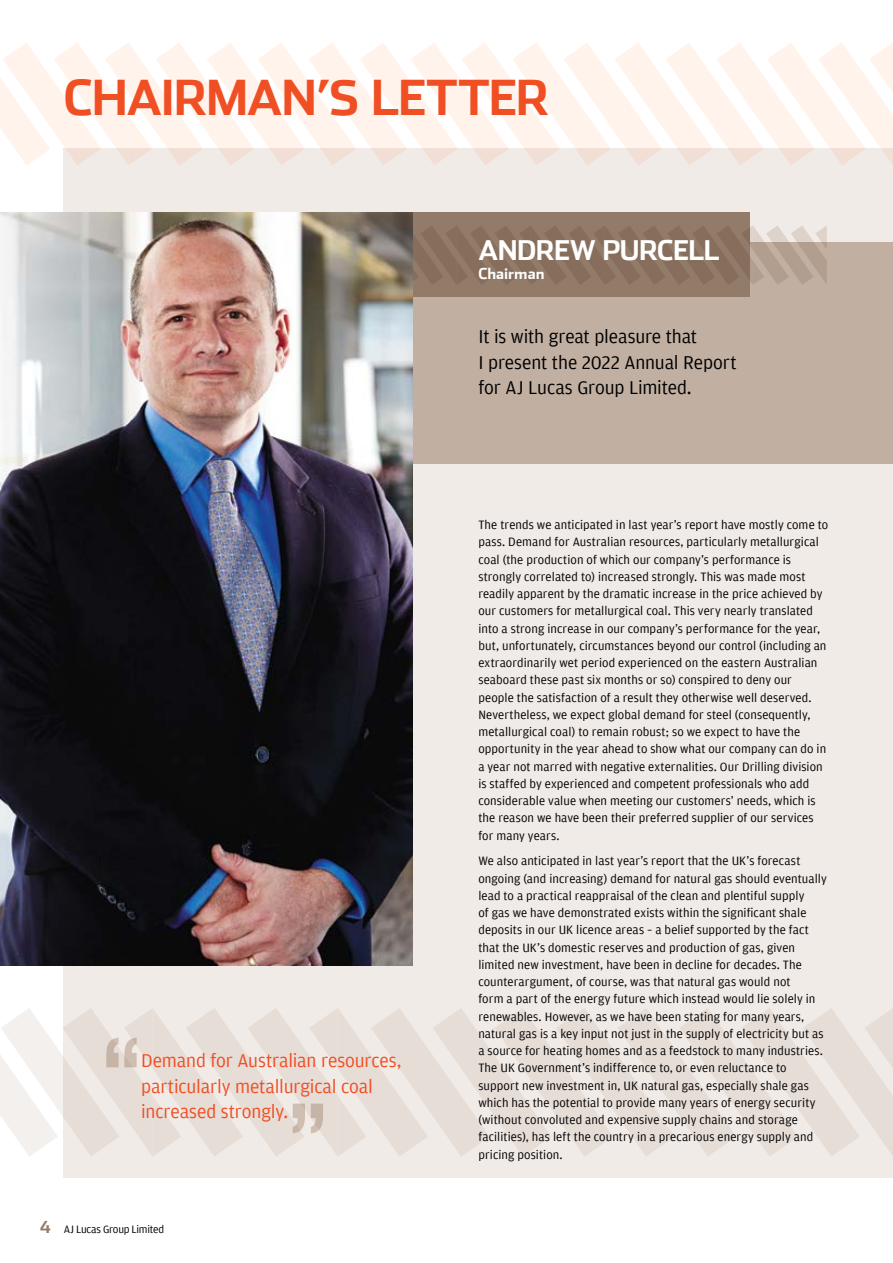
<style>
.page{position:relative;width:893px;height:1263px;background:#fff}
.page>*{position:absolute;margin:0;border:0;box-sizing:border-box;transform-origin:0 0}
.t1{font:700 48px "Stainless";letter-spacing:-.02em;color:#f04e23}
.t2{font:700 27px "Stainless";letter-spacing:-.02em;color:#fff}
.t3{font:19.5px/25.5px "Amplitude";letter-spacing:-.01em;color:#f04e23}
.t4{font:19.5px/25.5px "Amplitude";letter-spacing:-.01em;color:#000}
.t5{font:700 15px "Stainless";color:#fff}
.t6{font:12.75px/17.2px "Amplitude";letter-spacing:.01em;color:#000}
.t7{font:11.25px "Amplitude";letter-spacing:-.02em;color:#000}
.s1{font-family:"Stainless";font-weight:700;font-size:16.5px;color:#937b69}
</style>
<div class="page">
<div style="left:64px;top:149px;width:829px;height:1029px;background:#f1ebe7"></div>
<svg style="left:0;top:1008px;width:893px;height:149px"></svg>
<div style="left:357px;top:242px;width:536px;height:221px;background:#c1b0a2"></div>
<div style="left:412px;top:213px;width:338px;height:84px;background:#937b69"></div>
<svg style="left:412px;top:225px;width:415px;height:60px"></svg>
<img style="left:0;top:213px;width:412px;height:752px">
<svg style="left:0;top:43px;width:893px;height:122px"></svg>
<h1 class="t1" style="left:64px;top:68px;width:487px">CHAIRMAN’S LETTER</h1>
<h2 class="t2" style="left:478px;top:233px;width:243px">ANDREW PURCELL</h2>
<p class="t5" style="left:478px;top:264px;width:68px">Chairman</p>
<h3 class="t3" style="left:141px;top:1048px;width:262px">Demand for Australian resources, particularly metallurgical coal increased strongly.</h3>
<p class="t7" style="left:40px;top:1223px;width:125px"><span class="s1">4</span> AJ Lucas Group Limited</p>
<h3 class="t4" style="left:478px;top:324px;width:260px">It is with great pleasure that<br>I present the 2022 Annual Report for AJ Lucas Group Limited.</h3>
<p class="t6" style="left:478px;top:516px;width:351px">The trends we anticipated in last year’s report have mostly come to pass. Demand for Australian resources, particularly metallurgical coal (the production of which our company’s performance is strongly correlated to) increased strongly. This was made most readily apparent by the dramatic increase in the price achieved by our customers for metallurgical coal. This very nearly translated into a strong increase in our company’s performance for the year, but, unfortunately, circumstances beyond our control (including an extraordinarily wet period experienced on the eastern Australian seaboard these past six months or so) conspired to deny our people the satisfaction of a result they otherwise well deserved.<br>Nevertheless, we expect global demand for steel (consequently, metallurgical coal) to remain robust; so we expect to have the opportunity in the year ahead to show what our company can do in a year not marred with negative externalities. Our Drilling division is staffed by experienced and competent professionals who add considerable value when meeting our customers’ needs, which is the reason we have been their preferred supplier of our services for many years.</p>
<p class="t6" style="left:478px;top:852px;width:350px">We also anticipated in last year’s report that the UK’s forecast ongoing (and increasing) demand for natural gas should eventually lead to a practical reappraisal of the clean and plentiful supply<br>of gas we have demonstrated exists within the significant shale deposits in our UK licence areas – a belief supported by the fact that the UK’s domestic reserves and production of gas, given limited new investment, have been in decline for decades. The counterargument, of course, was that natural gas would not<br>form a part of the energy future which instead would lie solely in renewables. However, as we have been stating for many years, natural gas is a key input not just in the supply of electricity but as a source for heating homes and as a feedstock to many industries.<br>The UK Government’s indifference to, or even reluctance to support new investment in, UK natural gas, especially shale gas which has the potential to provide many years of energy security (without convoluted and expensive supply chains and storage facilities), has left the country in a precarious energy supply and pricing position.</p>
</div>
